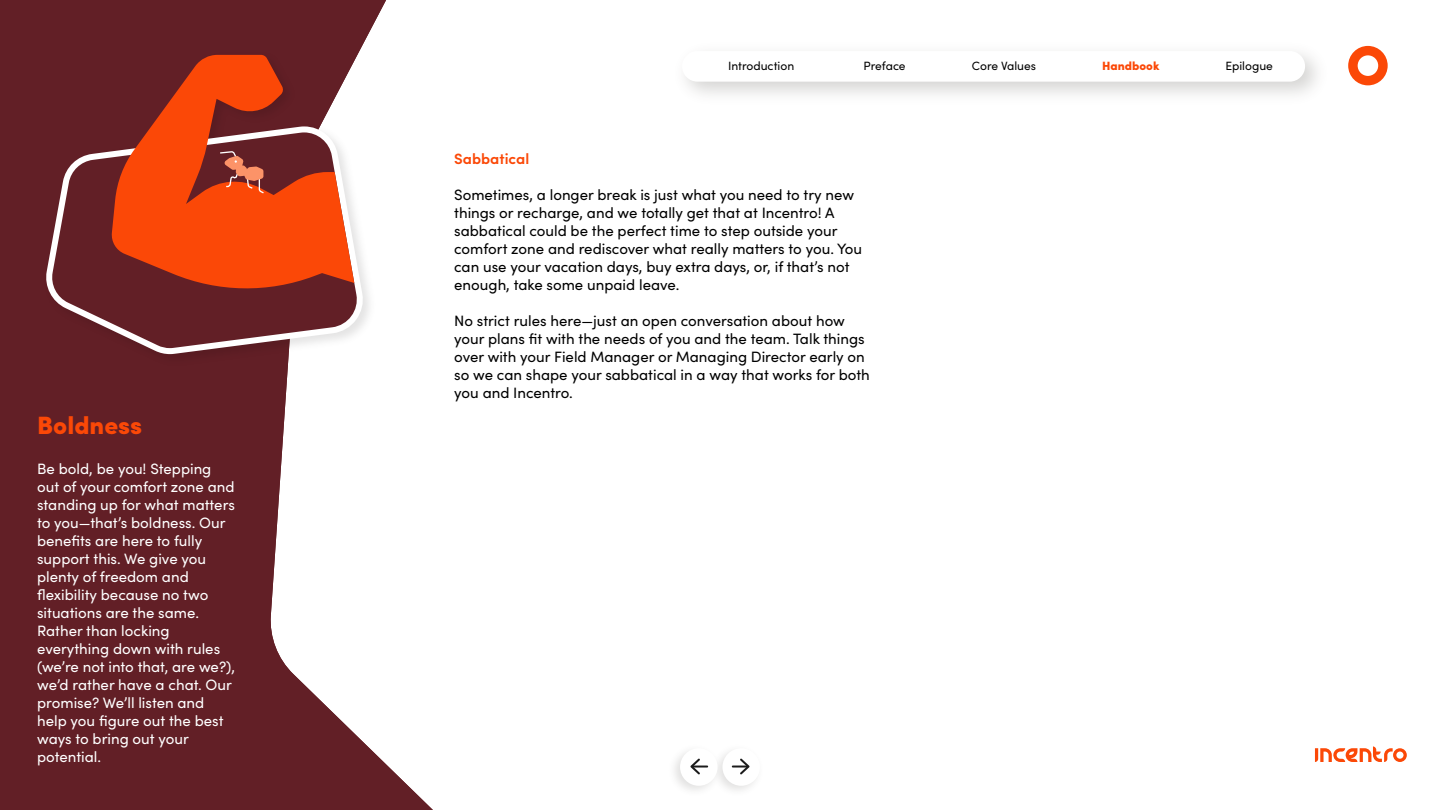
<style>
.page{position:relative;width:1440px;height:810px;background:#fff}
.page>*{position:absolute;margin:0;border:0;box-sizing:border-box;transform-origin:0 0}
.t1{font:900 25.05px "Sofia Pro";color:#fb4807}
.t2{font:15px/18px "Sofia Pro";color:#000}
.t3{font:15px/18px "Sofia Pro";color:#fff}
.t4{font:600 15px "Sofia Pro";color:#fb4807}
.t5{font:12px "Sofia Pro";color:#000}
.t6{font:900 12px "Sofia Pro";color:#fb4807}
</style>
<div class="page">
<hr style="left:0;top:0;width:1440px;height:1px;background:#fc9368">
<svg style="left:0;top:0;width:433px;height:810px;fill:#621f26"></svg>
<img style="left:40px;top:49px;width:339px;height:322px">
<svg style="left:44px;top:126px;width:320px;height:228px;fill:#621f26"></svg>
<svg style="left:111px;top:55px;width:243px;height:238px;fill:#fb4807"></svg>
<svg style="left:219px;top:151px;width:46px;height:44px"></svg>
<svg style="left:1315px;top:746px;width:92px;height:16px"></svg>
<svg style="left:1348px;top:46px;width:40px;height:39px"></svg>
<img style="left:674px;top:751px;width:51px;height:40px">
<div style="left:680px;top:748px;width:38px;height:38px;background:#fff;border-radius:50%"></div>
<svg style="left:732px;top:759px;width:18px;height:16px"></svg>
<svg style="left:690px;top:759px;width:18px;height:16px"></svg>
<h1 class="t1" style="left:37px;top:405px;width:107px">Boldness</h1>
<p class="t3" style="left:37px;top:459px;width:199px">Be bold, be you! Stepping out of your comfort zone and standing up for what matters to you—that’s boldness. Our benefits are here to fully support this. We give you plenty of freedom and flexibility because no two situations are the same.<br>Rather than locking everything down with rules (we’re not into that, are we?), we’d rather have a chat. Our promise? We’ll listen and help you figure out the best ways to bring out your potential.</p>
<p class="t5" style="left:728px;top:57px;width:68px">Introduction</p>
<p class="t5" style="left:864px;top:57px;width:44px">Preface</p>
<p class="t5" style="left:972px;top:57px;width:66px">Core Values</p>
<p class="t6" style="left:1102px;top:57px;width:59px">Handbook</p>
<p class="t5" style="left:1226px;top:57px;width:49px">Epilogue</p>
<p class="t4" style="left:454px;top:147px;width:77px">Sabbatical</p>
<p class="t2" style="left:454px;top:185px;width:410px">Sometimes, a longer break is just what you need to try new things or recharge, and we totally get that at Incentro! A sabbatical could be the perfect time to step outside your comfort zone and rediscover what really matters to you. You can use your vacation days, buy extra days, or, if that’s not enough, take some unpaid leave.</p>
<p class="t2" style="left:454px;top:311px;width:417px">No strict rules here—just an open conversation about how your plans fit with the needs of you and the team. Talk things over with your Field Manager or Managing Director early on so we can shape your sabbatical in a way that works for both you and Incentro.</p>
</div>
